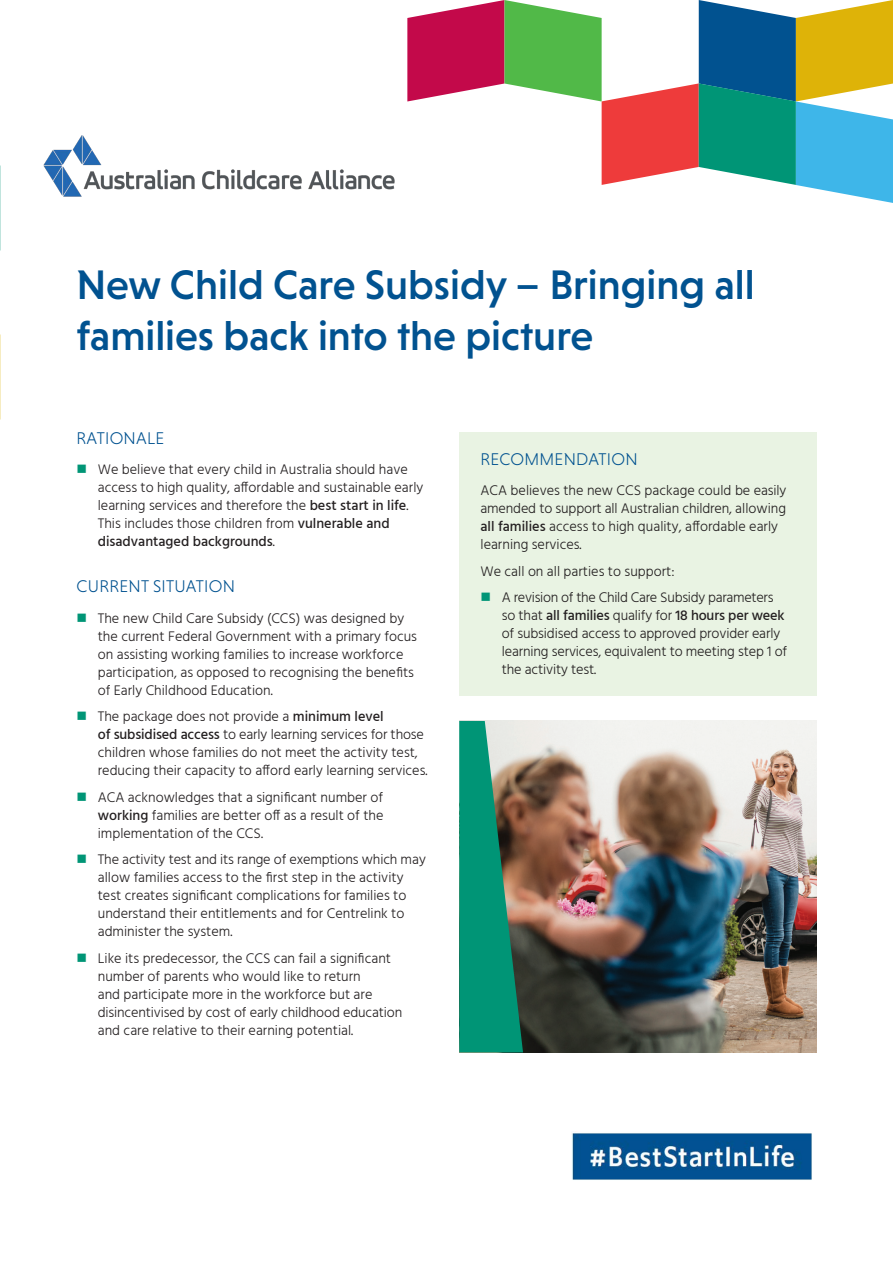
<style>
.page{position:relative;width:893px;height:1263px;background:#fff}
.page>*{position:absolute;margin:0;border:0;box-sizing:border-box;transform-origin:0 0}
.t1{font:500 42px/50.4px "Niveau Grotesk";color:#015290}
.t2{font:300 17.25px "Niveau Grotesk";letter-spacing:.015em;color:#015290}
.t3{font:300 14.25px/18px "Hind";color:#231f20}
.s1{color:#009576}
.s2{font-weight:500}
</style>
<div class="page">
<svg style="left:407px;top:0;width:486px;height:203px"></svg>
<div style="left:459px;top:432px;width:357px;height:263px;background:#e9f3e3"></div>
<img style="left:523px;top:721px;width:293px;height:331px">
<svg style="left:459px;top:721px;width:64px;height:331px"></svg>
<img style="left:572px;top:1133px;width:240px;height:47px">
<img style="left:44px;top:135px;width:350px;height:62px">
<h1 class="t1" style="left:77px;top:260px;width:680px">New Child Care Subsidy – Bringing all families back into the picture</h1>
<p class="t2" style="left:77px;top:428px;width:89px">RATIONALE</p>
<p class="t3" style="left:98px;top:461px;width:327px;text-indent:-21px"><span class="s1">■</span> We believe that every child in Australia should have access to high quality, affordable and sustainable early learning services and therefore the <span class="s2">best start in life</span>.<br>This includes those children from <span class="s2">vulnerable and disadvantaged backgrounds</span>.</p>
<p class="t2" style="left:77px;top:577px;width:160px">CURRENT SITUATION</p>
<p class="t3" style="left:98px;top:610px;width:321px;text-indent:-21px"><span class="s1">■</span> The new Child Care Subsidy (CCS) was designed by the current Federal Government with a primary focus on assisting working families to increase workforce participation, as opposed to recognising the benefits of Early Childhood Education.</p>
<p class="t3" style="left:98px;top:708px;width:331px;text-indent:-21px"><span class="s1">■</span> The package does not provide a <span class="s2">minimum level<br>of subsidised access</span> to early learning services for those children whose families do not meet the activity test, reducing their capacity to afford early learning services.</p>
<p class="t3" style="left:98px;top:789px;width:287px;text-align:justify;text-indent:-21px"><span class="s1">■</span> ACA acknowledges that a significant number of <span class="s2">working</span> families are better off as a result of the implementation of the CCS.</p>
<p class="t3" style="left:98px;top:851px;width:330px;text-indent:-21px"><span class="s1">■</span> The activity test and its range of exemptions which may allow families access to the first step in the activity test creates significant complications for families to understand their entitlements and for Centrelink to administer the system.</p>
<p class="t3" style="left:98px;top:950px;width:306px;text-indent:-21px"><span class="s1">■</span> Like its predecessor, the CCS can fail a significant number of parents who would like to return<br>and participate more in the workforce but are disincentivised by cost of early childhood education and care relative to their earning potential.</p>
<p class="t2" style="left:481px;top:449px;width:159px">RECOMMENDATION</p>
<p class="t3" style="left:480px;top:482px;width:307px">ACA believes the new CCS package could be easily amended to support all Australian children, allowing <span class="s2">all families</span> access to high quality, affordable early learning services.</p>
<p class="t3" style="left:480px;top:563px;width:195px">We call on all parties to support:</p>
<p class="t3" style="left:502px;top:589px;width:287px;text-indent:-21px"><span class="s1">■</span> A revision of the Child Care Subsidy parameters so that <span class="s2">all families</span> qualify for <span class="s2">18 hours per week </span>of subsidised access to approved provider early learning services, equivalent to meeting step 1 of the activity test.</p>
</div>
